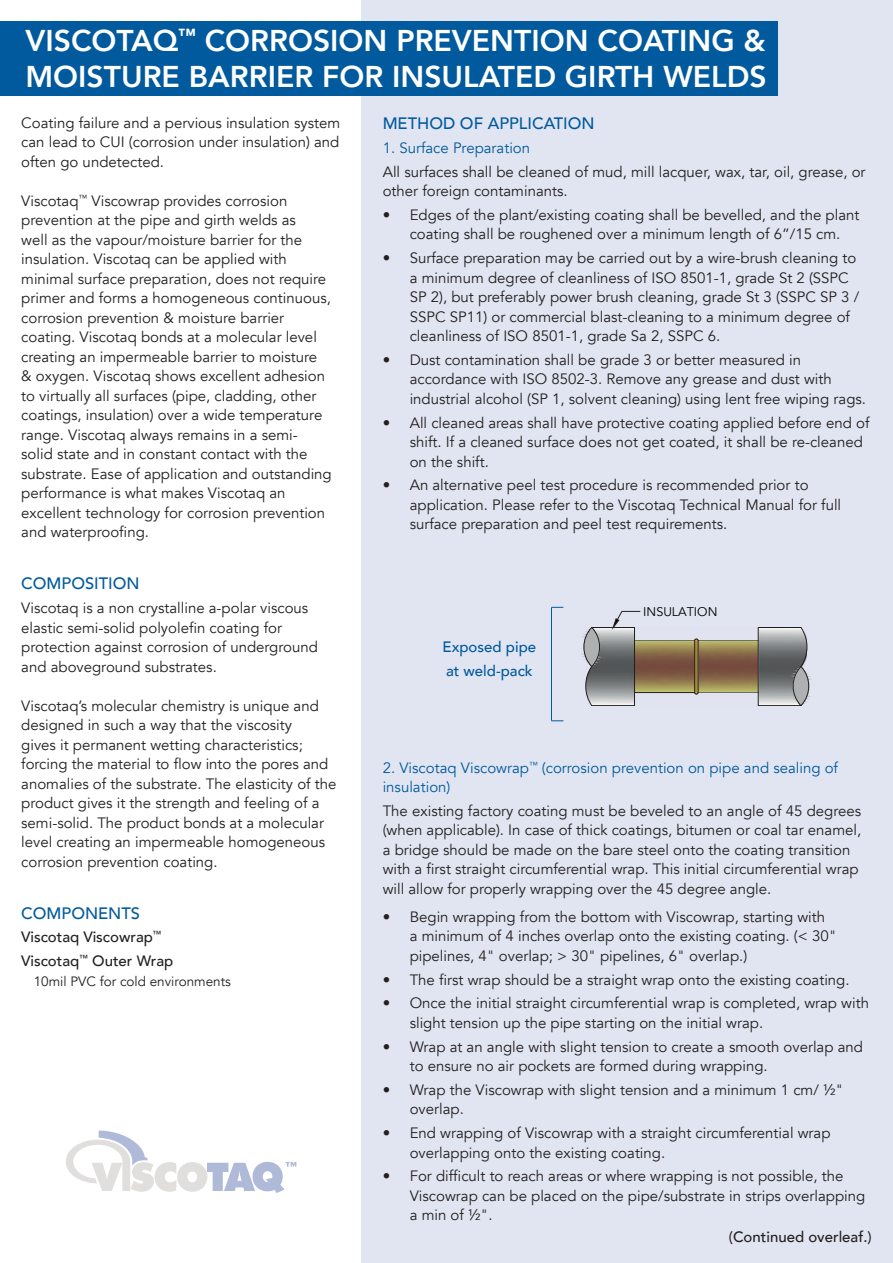
<style>
.page{position:relative;width:893px;height:1263px;background:#fff}
.page>*{position:absolute;margin:0;border:0;box-sizing:border-box;transform-origin:0 0}
.t1{font:800 30px/36px "Avenir";color:#fff}
.t2{font:500 16.5px "Avenir";color:#015a9d}
.t3{font:15px/19.5px "Avenir";color:#231f20}
.t4{font:15px/19.5px "Avenir";color:#015a9d}
.t5{font:500 15px/23.7px "Avenir";color:#231f20}
.t6{font:500 15px/23.7px "Avenir";color:#015a9d}
.t7{font:13.5px "Avenir";color:#231f20}
.t8{font:12.6px "Avenir";color:#000001}
</style>
<div class="page">
<div style="left:361px;top:0;width:532px;height:1263px;background:#e1e5f1"></div>
<svg style="left:583px;top:611px;width:226px;height:95px"></svg>
<hr style="left:551px;top:607px;width:1px;height:114px;background:#015a9d">
<svg style="left:551px;top:720px;width:12px;height:1px"></svg>
<svg style="left:551px;top:607px;width:12px;height:1px"></svg>
<svg style="left:66px;top:1130px;width:230px;height:63px"></svg>
<div style="left:0;top:21px;width:777px;height:75px;background:#015a9d"></div>
<h1 class="t1" style="left:26px;top:23px;width:743px">VISCOTAQ<sup>™</sup> CORROSION PREVENTION COATING &amp;<br>MOISTURE BARRIER FOR INSULATED GIRTH WELDS</h1>
<p class="t3" style="left:21px;top:113px;width:320px;text-align:justify">Coating failure and a pervious insulation system can lead to CUI (corrosion under insulation) and often go undetected.</p>
<p class="t3" style="left:21px;top:191px;width:312px">Viscotaq<sup>™</sup> Viscowrap provides corrosion prevention at the pipe and girth welds as<br>well as the vapour/moisture barrier for the insulation. Viscotaq can be applied with minimal surface preparation, does not require primer and forms a homogeneous continuous, corrosion prevention &amp; moisture barrier coating. Viscotaq bonds at a molecular level creating an impermeable barrier to moisture<br>&amp; oxygen. Viscotaq shows excellent adhesion to virtually all surfaces (pipe, cladding, other coatings, insulation) over a wide temperature range. Viscotaq always remains in a semi&shy;solid state and in constant contact with the substrate. Ease of application and outstanding performance is what makes Viscotaq an excellent technology for corrosion prevention and waterproofing.</p>
<p class="t2" style="left:21px;top:569px;width:120px">COMPOSITION</p>
<p class="t3" style="left:21px;top:598px;width:298px">Viscotaq is a non crystalline a-polar viscous elastic semi-solid polyolefin coating for protection against corrosion of underground and aboveground substrates.</p>
<p class="t3" style="left:21px;top:696px;width:317px">Viscotaq’s molecular chemistry is unique and designed in such a way that the viscosity<br>gives it permanent wetting characteristics; forcing the material to flow into the pores and anomalies of the substrate. The elasticity of the product gives it the strength and feeling of a semi-solid. The product bonds at a molecular level creating an impermeable homogeneous corrosion prevention coating.</p>
<p class="t2" style="left:21px;top:899px;width:120px">COMPONENTS</p>
<p class="t5" style="left:21px;top:924px;width:154px">Viscotaq Viscowrap<sup>™<br></sup>Viscotaq<sup>™</sup> Outer Wrap</p>
<p class="t7" style="left:34px;top:973px;width:199px">10mil PVC for cold environments</p>
<p class="t2" style="left:383px;top:109px;width:214px">METHOD OF APPLICATION</p>
<p class="t4" style="left:383px;top:138px;width:149px">1. Surface Preparation</p>
<p class="t3" style="left:383px;top:162px;width:484px">All surfaces shall be cleaned of mud, mill lacquer, wax, tar, oil, grease, or other foreign contaminants.</p>
<p class="t3" style="left:383px;top:205px;width:478px;text-align:center">• Edges of the plant/existing coating shall be bevelled, and the plant coating shall be roughened over a minimum length of 6”/15 cm.</p>
<p class="t3" style="left:410px;top:249px;width:451px;text-indent:-27px">• Surface preparation may be carried out by a wire-brush cleaning to a minimum degree of cleanliness of ISO 8501-1, grade St 2 (SSPC SP 2), but preferably power brush cleaning, grade St 3 (SSPC SP 3 / SSPC SP11) or commercial blast-cleaning to a minimum degree of cleanliness of ISO 8501-1, grade Sa 2, SSPC 6.</p>
<p class="t3" style="left:410px;top:350px;width:458px;text-indent:-27px">• Dust contamination shall be grade 3 or better measured in accordance with ISO 8502-3. Remove any grease and dust with industrial alcohol (SP 1, solvent cleaning) using lent free wiping rags.</p>
<p class="t3" style="left:410px;top:413px;width:461px;text-indent:-27px">• All cleaned areas shall have protective coating applied before end of shift. If a cleaned surface does not get coated, it shall be re-cleaned on the shift.</p>
<p class="t3" style="left:410px;top:476px;width:433px;text-indent:-27px">• An alternative peel test procedure is recommended prior to application. Please refer to the Viscotaq Technical Manual for full surface preparation and peel test requirements.</p>
<p class="t8" style="left:643px;top:604px;width:76px">INSULATION</p>
<p class="t6" style="left:442px;top:634px;width:95px">Exposed pipe at weld-pack</p>
<p class="t4" style="left:383px;top:758px;width:457px">2. Viscotaq Viscowrap<sup>™</sup> (corrosion prevention on pipe and sealing of insulation)</p>
<p class="t3" style="left:383px;top:801px;width:480px">The existing factory coating must be beveled to an angle of 45 degrees (when applicable). In case of thick coatings, bitumen or coal tar enamel, a bridge should be made on the bare steel onto the coating transition with a first straight circumferential wrap. This initial circumferential wrap will allow for properly wrapping over the 45 degree angle.</p>
<p class="t3" style="left:410px;top:907px;width:428px;text-indent:-27px">• Begin wrapping from the bottom with Viscowrap, starting with a minimum of 4 inches overlap onto the existing coating. (&lt; 30" pipelines, 4" overlap; &gt; 30" pipelines, 6" overlap.)</p>
<p class="t3" style="left:383px;top:970px;width:468px">• The first wrap should be a straight wrap onto the existing coating.</p>
<p class="t3" style="left:410px;top:994px;width:461px;text-indent:-27px">• Once the initial straight circumferential wrap is completed, wrap with slight tension up the pipe starting on the initial wrap.</p>
<p class="t3" style="left:410px;top:1037px;width:455px;text-indent:-27px">• Wrap at an angle with slight tension to create a smooth overlap and to ensure no air pockets are formed during wrapping.</p>
<p class="t3" style="left:410px;top:1080px;width:435px;text-indent:-27px">• Wrap the Viscowrap with slight tension and a minimum 1 cm/ ½" overlap.</p>
<p class="t3" style="left:410px;top:1123px;width:422px;text-indent:-27px">• End wrapping of Viscowrap with a straight circumferential wrap overlapping onto the existing coating.</p>
<p class="t3" style="left:410px;top:1167px;width:457px;text-indent:-27px">• For difficult to reach areas or where wrapping is not possible, the<br>Viscowrap can be placed on the pipe/substrate in strips overlapping a min of ½".</p>
<p class="t5" style="left:729px;top:1224px;width:144px">(Continued overleaf.)</p>
</div>
